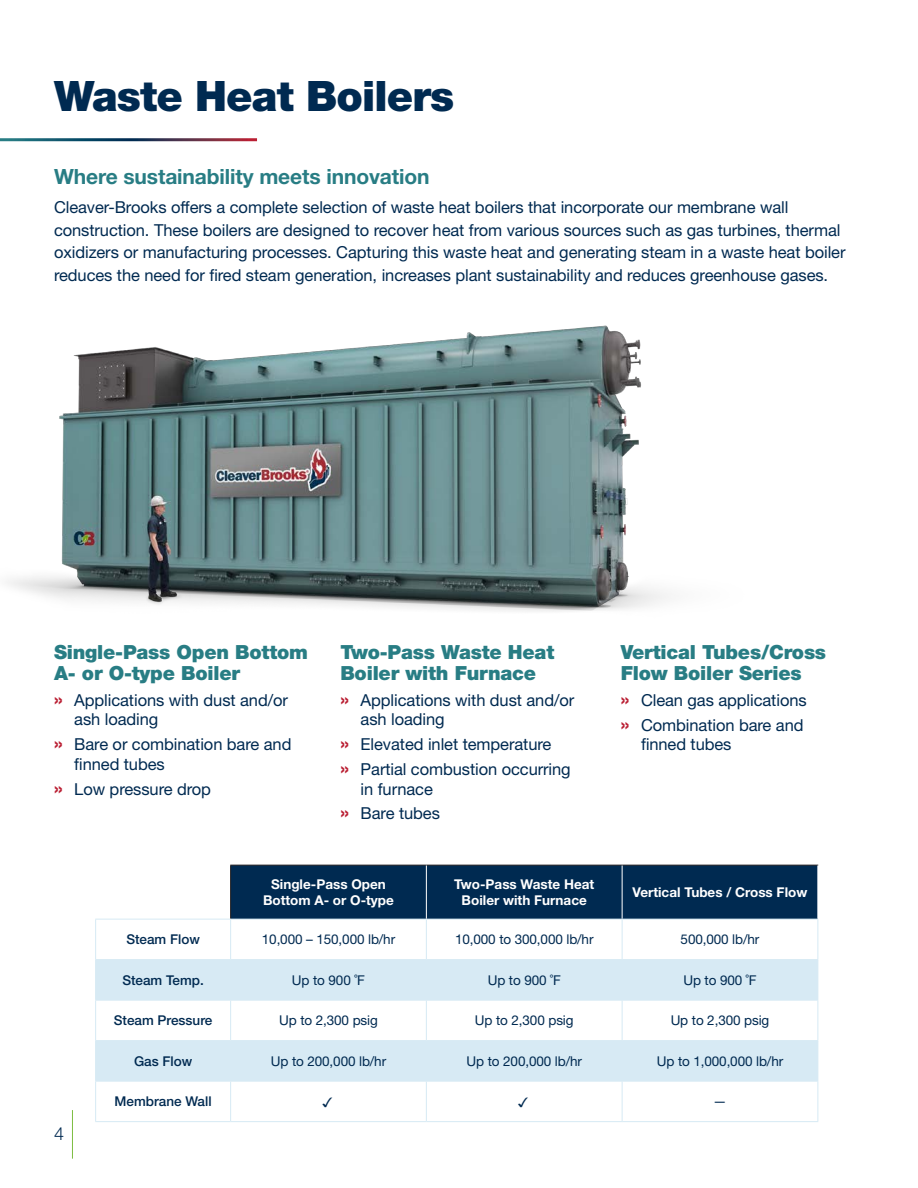
<style>
.page{position:relative;width:918px;height:1188px;background:#fff}
.page>*{position:absolute;margin:0;border:0;box-sizing:border-box;transform-origin:0 0}
.t1{font:900 42px "Helvetica Neue LT Pro";letter-spacing:-.02em;color:#002a51}
.t2{font:700 21px "Helvetica Neue LT Std";letter-spacing:-.005em;color:#287d84}
.CB_-_Paragraph_Headl{font:900 19.5px/21px "Helvetica Neue LT Pro";letter-spacing:-.01em;color:#287d84}
.t3{font:300 18px "Helvetica Neue LT Std";color:#002a51}
.t4{font:16.5px/19.5px "Helvetica Neue LT Std";letter-spacing:-.005em;color:#002a51}
.t5{font:13.5px "Helvetica Neue LT Std";letter-spacing:-.01em;color:#002a51}
.t6{font:700 13.5px/16.2px "Helvetica Neue LT Std";color:#fff;text-align:center}
.t7{font:500 13.5px "Helvetica Neue LT Std";color:#002a51}
.s1{font-weight:700;font-size:19.5px;color:#ba1f33}
</style>
<div class="page">
<hr style="left:72px;top:1110px;width:1px;height:49px;background:#7dbd41">
<img style="left:7px;top:325px;width:662px;height:287px">
<div style="left:231px;top:866px;width:587px;height:53px;background:#002a51"></div>
<svg style="left:96px;top:960px;width:722px;height:121px;fill:#d7eaf4"></svg>
<hr style="left:230px;top:865px;width:196px;height:1px;background:#231f20">
<hr style="left:230px;top:866px;width:1px;height:53px;background:#231f20">
<hr style="left:426px;top:865px;width:196px;height:1px;background:#231f20">
<hr style="left:622px;top:865px;width:196px;height:1px;background:#231f20">
<hr style="left:622px;top:866px;width:1px;height:53px;background:#fff">
<hr style="left:426px;top:866px;width:1px;height:53px;background:#fff">
<hr style="left:95px;top:919px;width:136px;height:1px;background:#d7eaf4">
<hr style="left:95px;top:920px;width:1px;height:39px;background:#d7eaf4">
<hr style="left:231px;top:919px;width:195px;height:1px;background:#d7eaf4">
<hr style="left:230px;top:920px;width:1px;height:39px;background:#d7eaf4">
<hr style="left:426px;top:919px;width:196px;height:1px;background:#d7eaf4">
<hr style="left:426px;top:920px;width:1px;height:39px;background:#d7eaf4">
<hr style="left:622px;top:919px;width:196px;height:1px;background:#d7eaf4">
<hr style="left:622px;top:920px;width:1px;height:39px;background:#d7eaf4">
<hr style="left:818px;top:920px;width:1px;height:39px;background:#d7eaf4">
<hr style="left:95px;top:959px;width:136px;height:1px;background:#d7eaf4">
<hr style="left:95px;top:960px;width:1px;height:40px;background:#d7eaf4">
<hr style="left:231px;top:959px;width:195px;height:1px;background:#d7eaf4">
<hr style="left:230px;top:960px;width:1px;height:40px;background:#d7eaf4">
<hr style="left:426px;top:959px;width:196px;height:1px;background:#d7eaf4">
<hr style="left:426px;top:960px;width:1px;height:40px;background:#d7eaf4">
<hr style="left:622px;top:959px;width:196px;height:1px;background:#d7eaf4">
<hr style="left:622px;top:960px;width:1px;height:40px;background:#d7eaf4">
<hr style="left:818px;top:960px;width:1px;height:40px;background:#d7eaf4">
<hr style="left:95px;top:1000px;width:136px;height:1px;background:#d7eaf4">
<hr style="left:95px;top:1000px;width:1px;height:40px;background:#d7eaf4">
<hr style="left:231px;top:1000px;width:195px;height:1px;background:#d7eaf4">
<hr style="left:230px;top:1000px;width:1px;height:40px;background:#d7eaf4">
<hr style="left:426px;top:1000px;width:196px;height:1px;background:#d7eaf4">
<hr style="left:426px;top:1000px;width:1px;height:40px;background:#d7eaf4">
<hr style="left:622px;top:1000px;width:196px;height:1px;background:#d7eaf4">
<hr style="left:622px;top:1000px;width:1px;height:40px;background:#d7eaf4">
<hr style="left:818px;top:1000px;width:1px;height:40px;background:#d7eaf4">
<hr style="left:95px;top:1040px;width:136px;height:1px;background:#d7eaf4">
<hr style="left:95px;top:1041px;width:1px;height:40px;background:#d7eaf4">
<hr style="left:231px;top:1040px;width:195px;height:1px;background:#d7eaf4">
<hr style="left:230px;top:1041px;width:1px;height:40px;background:#d7eaf4">
<hr style="left:426px;top:1040px;width:196px;height:1px;background:#d7eaf4">
<hr style="left:426px;top:1041px;width:1px;height:40px;background:#d7eaf4">
<hr style="left:622px;top:1040px;width:196px;height:1px;background:#d7eaf4">
<hr style="left:622px;top:1041px;width:1px;height:40px;background:#d7eaf4">
<hr style="left:818px;top:1041px;width:1px;height:40px;background:#d7eaf4">
<hr style="left:95px;top:1081px;width:136px;height:1px;background:#d7eaf4">
<hr style="left:95px;top:1082px;width:1px;height:39px;background:#d7eaf4">
<hr style="left:231px;top:1081px;width:195px;height:1px;background:#d7eaf4">
<hr style="left:230px;top:1082px;width:1px;height:39px;background:#d7eaf4">
<hr style="left:426px;top:1081px;width:196px;height:1px;background:#d7eaf4">
<hr style="left:426px;top:1082px;width:1px;height:39px;background:#d7eaf4">
<hr style="left:622px;top:1081px;width:196px;height:1px;background:#d7eaf4">
<hr style="left:622px;top:1082px;width:1px;height:39px;background:#d7eaf4">
<hr style="left:818px;top:1082px;width:1px;height:39px;background:#d7eaf4">
<hr style="left:95px;top:1121px;width:136px;height:1px;background:#d7eaf4">
<hr style="left:231px;top:1121px;width:195px;height:1px;background:#d7eaf4">
<hr style="left:426px;top:1121px;width:196px;height:1px;background:#d7eaf4">
<hr style="left:622px;top:1121px;width:196px;height:1px;background:#d7eaf4">
<p class="t1" style="left:54px;top:71px;width:402px">Waste Heat Boilers</p>
<p class="t2" style="left:54px;top:163px;width:377px">Where sustainability meets innovation</p>
<p class="t4" style="left:54px;top:196px;width:793px;line-height:22.5px">Cleaver-Brooks offers a complete selection of waste heat boilers that incorporate our membrane wall construction. These boilers are designed to recover heat from various sources such as gas turbines, thermal oxidizers or manufacturing processes. Capturing this waste heat and generating steam in a waste heat boiler reduces the need for fired steam generation, increases plant sustainability and reduces greenhouse gases.</p>
<p class="CB_-_Paragraph_Headl" style="left:54px;top:641px;width:255px">Single-Pass Open Bottom<br>A- or O-type Boiler</p>
<p class="t4" style="left:74px;top:690px;width:215px;text-indent:-20px"><span class="s1">»</span> Applications with dust and/or ash loading</p>
<p class="t4" style="left:74px;top:734px;width:219px;text-indent:-20px"><span class="s1">»</span> Bare or combination bare and finned tubes</p>
<p class="t4" style="left:54px;top:779px;width:159px"><span class="s1">»</span> Low pressure drop</p>
<p class="CB_-_Paragraph_Headl" style="left:340px;top:641px;width:215px">Two-Pass Waste Heat<br>Boiler with Furnace</p>
<p class="t4" style="left:361px;top:690px;width:215px;text-indent:-20px"><span class="s1">»</span> Applications with dust and/or ash loading</p>
<p class="t4" style="left:340px;top:734px;width:213px"><span class="s1">»</span> Elevated inlet temperature</p>
<p class="t4" style="left:361px;top:759px;width:212px;text-indent:-20px"><span class="s1">»</span> Partial combustion occurring in furnace</p>
<p class="t4" style="left:340px;top:804px;width:101px"><span class="s1">»</span> Bare tubes</p>
<p class="CB_-_Paragraph_Headl" style="left:621px;top:641px;width:207px">Vertical Tubes/Cross<br>Flow Boiler Series</p>
<p class="t4" style="left:621px;top:690px;width:187px"><span class="s1">»</span> Clean gas applications</p>
<p class="t4" style="left:641px;top:715px;width:164px;text-indent:-20px"><span class="s1">»</span> Combination bare and finned tubes</p>
<p class="t6" style="left:271px;top:876px;width:116px">Single-Pass Open</p>
<p class="t6" style="left:263px;top:892px;width:132px">Bottom A- or O-type</p>
<p class="t6" style="left:454px;top:876px;width:142px">Two-Pass Waste Heat<br>Boiler with Furnace</p>
<p class="t6" style="left:633px;top:884px;width:176px">Vertical Tubes / Cross Flow</p>
<p class="t3" style="left:54px;top:1123px;width:12px">4</p>
<p class="t7" style="left:126px;top:931px;width:75px">Steam Flow</p>
<p class="t5" style="left:262px;top:931px;width:135px">10,000 – 150,000 lb/hr</p>
<p class="t5" style="left:455px;top:931px;width:140px">10,000 to 300,000 lb/hr</p>
<p class="t5" style="left:681px;top:931px;width:80px">500,000 lb/hr</p>
<p class="t7" style="left:122px;top:972px;width:83px">Steam Temp.</p>
<p class="t5" style="left:292px;top:972px;width:75px">Up to 900 ˚F</p>
<p class="t5" style="left:488px;top:972px;width:75px">Up to 900 ˚F</p>
<p class="t5" style="left:683px;top:972px;width:75px">Up to 900 ˚F</p>
<p class="t7" style="left:114px;top:1012px;width:100px">Steam Pressure</p>
<p class="t5" style="left:279px;top:1012px;width:100px">Up to 2,300 psig</p>
<p class="t5" style="left:475px;top:1012px;width:100px">Up to 2,300 psig</p>
<p class="t5" style="left:671px;top:1012px;width:100px">Up to 2,300 psig</p>
<p class="t7" style="left:134px;top:1053px;width:60px">Gas Flow</p>
<p class="t5" style="left:271px;top:1053px;width:117px">Up to 200,000 lb/hr</p>
<p class="t5" style="left:467px;top:1053px;width:117px">Up to 200,000 lb/hr</p>
<p class="t5" style="left:657px;top:1053px;width:128px">Up to 1,000,000 lb/hr</p>
<p class="t7" style="left:115px;top:1093px;width:99px">Membrane Wall</p>
<p class="t5" style="left:713px;top:1093px;width:15px">—</p>
</div>
